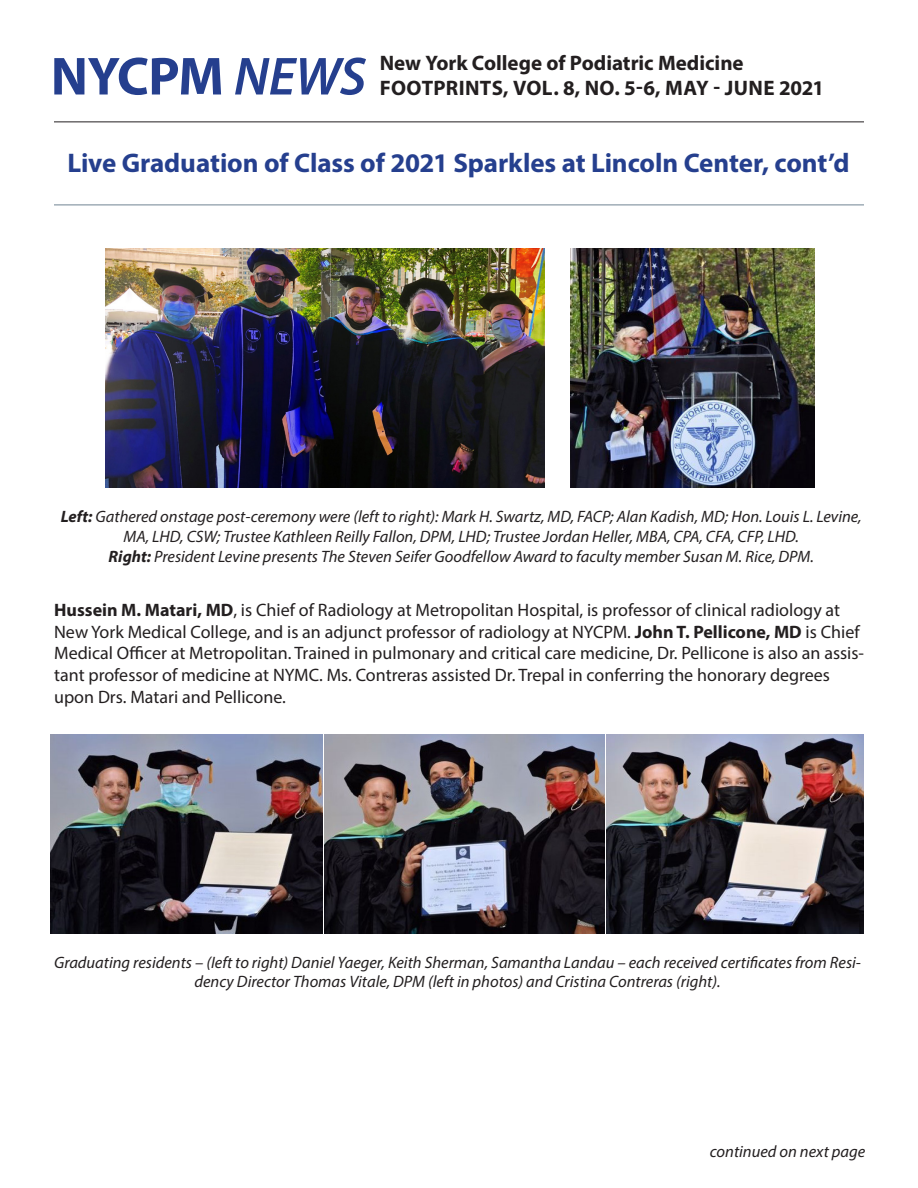
<style>
.page{position:relative;width:918px;height:1188px;background:#fff}
.page>*{position:absolute;margin:0;border:0;box-sizing:border-box;transform-origin:0 0}
.t1{font:700 54px "Myriad Pro";letter-spacing:-.02em;color:#253f8e}
.t2{font:700 27px "Myriad Pro";letter-spacing:-.005em;color:#253f8e}
.t3{font:700 21px/25.2px "Myriad Pro";color:#231f20}
.t4{font:18px/21.6px "Myriad Pro";color:#231f20}
.t5{font:italic 16.5px/19.8px "Myriad Pro";color:#231f20;text-align:center}
.s1{font-weight:600;font-style:italic}
.s2{font-weight:700}
</style>
<div class="page">
<hr style="left:54px;top:122px;width:810px;height:1px;background:#231f20">
<hr style="left:54px;top:205px;width:810px;height:1px;background:#708392">
<img style="left:51px;top:734px;width:813px;height:199px">
<img style="left:571px;top:248px;width:244px;height:239px">
<img style="left:106px;top:248px;width:439px;height:239px">
<h1 class="t1" style="left:51px;top:41px;width:317px">NYCPM <span class="s1">NEWS</span></h1>
<p class="t3" style="left:380px;top:49px;width:446px">New York College of Podiatric Medicine<br>FOOTPRINTS, VOL. 8, NO. 5-6, MAY - JUNE 2021</p>
<p class="t2" style="left:68px;top:145px;width:784px">Live Graduation of Class of 2021 Sparkles at Lincoln Center, cont’d</p>
<p class="t5" style="left:61px;top:507px;width:802px"><span class="s2">Left:</span> Gathered onstage post-ceremony were (left to right): Mark H. Swartz, MD, FACP; Alan Kadish, MD; Hon. Louis L. Levine,<br>MA, LHD, CSW; Trustee Kathleen Reilly Fallon, DPM, LHD; Trustee Jordan Heller, MBA, CPA, CFA, CFP, LHD.</p>
<p class="t5" style="left:109px;top:546px;width:707px"><span class="s2">Right:</span> President Levine presents The Steven Seifer Goodfellow Award to faculty member Susan M. Rice, DPM.</p>
<p class="t4" style="left:54px;top:599px;width:812px"><span class="s2">Hussein M. Matari, MD</span>, is Chief of Radiology at Metropolitan Hospital, is professor of clinical radiology at New York Medical College, and is an adjunct professor of radiology at NYCPM. <span class="s2">John T. Pellicone, MD</span> is Chief Medical Officer at Metropolitan. Trained in pulmonary and critical care medicine, Dr. Pellicone is also an assis&shy;tant professor of medicine at NYMC. Ms. Contreras assisted Dr. Trepal in conferring the honorary degrees upon Drs. Matari and Pellicone.</p>
<p class="t5" style="left:54px;top:952px;width:808px">Graduating residents – (Ieft to right) Daniel Yaeger, Keith Sherman, Samantha Landau – each received certificates from Resi&shy;dency Director Thomas Vitale, DPM (left in photos) and Cristina Contreras (right).</p>
<p class="t5" style="left:710px;top:1141px;width:157px">continued on next page</p>
</div>
